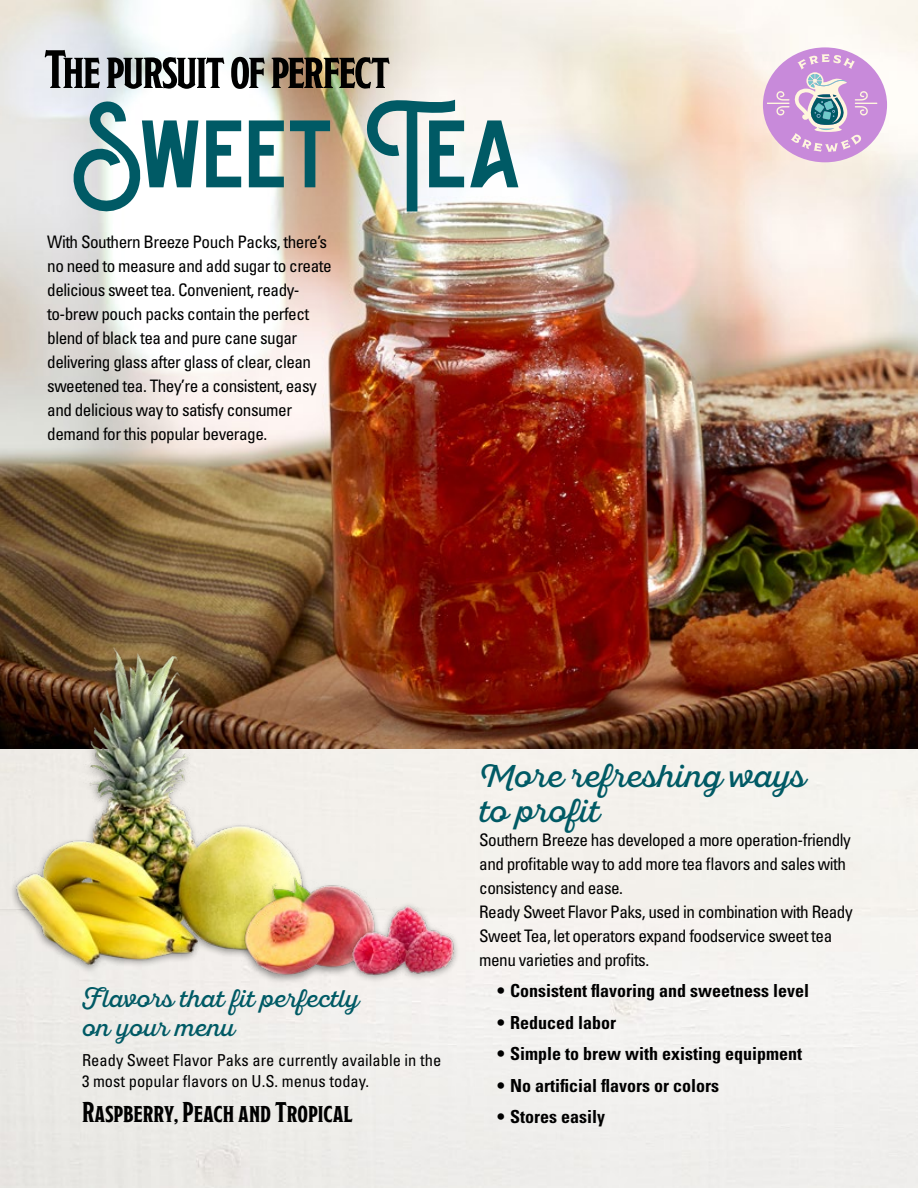
<style>
.page{position:relative;width:918px;height:1188px;background:#fff}
.page>*{position:absolute;margin:0;border:0;box-sizing:border-box;transform-origin:0 0}
.t1{font:153px "Chesterfield Reguler";letter-spacing:-.02em;color:#005a65}
.t2{font:54px "Modesto Condensed";letter-spacing:-.03em;color:#000}
.t3{font:31.5px/34.5px "Sant Elia Script";color:#005a65}
.t4{font:28.5px "Modesto Condensed";color:#000}
.t5{font:24px/28.5px "Sant Elia Script";color:#005a65}
.t6{font:700 condensed 18px "Univers LT Std";color:#000}
.t7{font:condensed 17.25px/24px "Univers LT Std";letter-spacing:-.03em;color:#000}
.t8{font:condensed 16.5px/21px "Univers LT Std";color:#000}
</style>
<div class="page">
<div style="left:0;top:748px;width:918px;height:440px;background:#f2f0ec"></div>
<img style="left:0;top:0;width:918px;height:748px">
<img style="left:13px;top:624px;width:300px;height:369px">
<img style="left:233px;top:872px;width:159px;height:112px">
<div style="left:346px;top:901px;width:114px;height:82px;background:#000;opacity:.4"></div>
<img style="left:349px;top:899px;width:107px;height:77px">
<div style="left:763px;top:47px;width:124px;height:115px;background:#c88ada;border-radius:50%"></div>
<svg style="left:767px;top:54px;width:111px;height:98px"></svg>
<h2 class="t2" style="left:44px;top:42px;width:347px">The pursuit of perfect</h2>
<h1 class="t1" style="left:74px;top:63px;width:451px">Sweet Tea</h1>
<p class="t7" style="left:47px;top:230px;width:286px">With Southern Breeze Pouch Packs, there’s no need to measure and add sugar to create delicious sweet tea. Convenient, ready&shy;to-brew pouch packs contain the perfect blend of black tea and pure cane sugar delivering glass after glass of clear, clean sweetened tea. They’re a consistent, easy and delicious way to satisfy consumer demand for this popular beverage.</p>
<h3 class="t5" style="left:82px;top:985px;width:278px">Flavors that fit perfectly on your menu</h3>
<p class="t8" style="left:82px;top:1049px;width:361px">Ready Sweet Flavor Paks are currently available in the<br>3 most popular flavors on U.S. menus today.</p>
<h3 class="t4" style="left:82px;top:1098px;width:272px">Raspberry, Peach and Tropical</h3>
<h3 class="t3" style="left:479px;top:759px;width:328px">More refreshing ways to profit</h3>
<p class="t7" style="left:479px;top:827px;width:375px">Southern Breeze has developed a more operation-friendly and profitable way to add more tea flavors and sales with consistency and ease.<br>Ready Sweet Flavor Paks, used in combination with Ready Sweet Tea, let operators expand foodservice sweet tea menu varieties and profits.</p>
<p class="t6" style="left:497px;top:980px;width:313px">• Consistent flavoring and sweetness level</p>
<p class="t6" style="left:497px;top:1011px;width:120px">• Reduced labor</p>
<p class="t6" style="left:497px;top:1043px;width:307px">• Simple to brew with existing equipment</p>
<p class="t6" style="left:497px;top:1074px;width:223px">• No artificial flavors or colors</p>
<p class="t6" style="left:497px;top:1106px;width:109px">• Stores easily</p>
</div>
